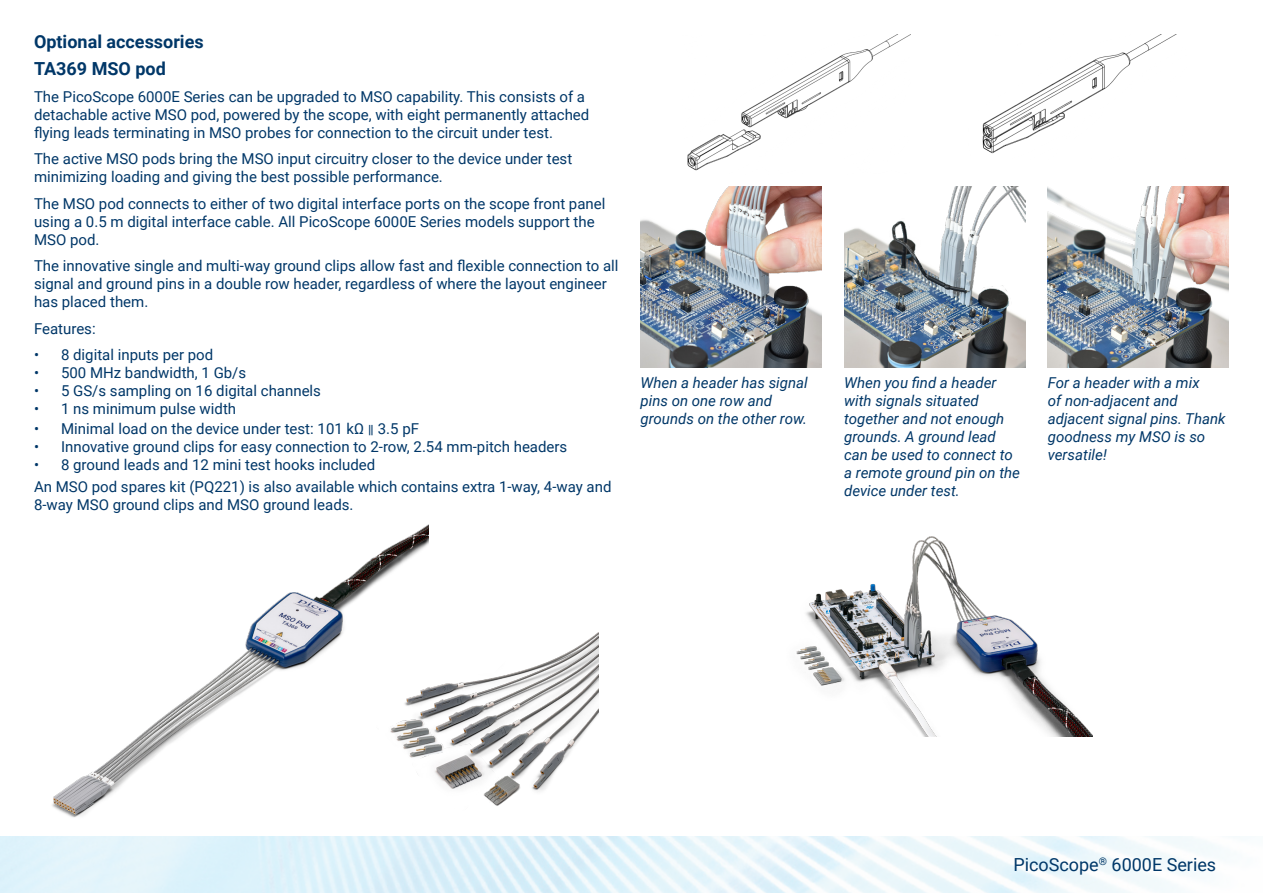
<style>
.page{position:relative;width:1263px;height:893px;background:#fff}
.page>*{position:absolute;margin:0;border:0;box-sizing:border-box;transform-origin:0 0}
.t1{font:700 18px/27.9px "Roboto";color:#003768}
.t2{font:18px "Roboto";color:#003768}
.t3{font:15px/18px "Roboto";color:#003768}
.t4{font:italic 15px/18px "Roboto";color:#003768}
.s1{font-family:"Cambria";font-size:13.5px}
</style>
<div class="page">
<img style="left:0;top:836px;width:1237px;height:57px">
<img style="left:428px;top:632px;width:170px;height:174px">
<img style="left:52px;top:525px;width:376px;height:293px">
<img style="left:796px;top:536px;width:297px;height:201px">
<img style="left:844px;top:186px;width:181px;height:181px">
<img style="left:1048px;top:186px;width:181px;height:181px">
<img style="left:640px;top:186px;width:182px;height:181px">
<img style="left:982px;top:34px;width:195px;height:120px">
<img style="left:687px;top:34px;width:224px;height:137px">
<p class="t1" style="left:34px;top:27px;width:171px">Optional accessories<br>TA369 MSO pod</p>
<p class="t3" style="left:34px;top:87px;width:557px">The PicoScope 6000E Series can be upgraded to MSO capability. This consists of a detachable active MSO pod, powered by the scope, with eight permanently attached flying leads terminating in MSO probes for connection to the circuit under test.</p>
<p class="t3" style="left:34px;top:150px;width:540px">The active MSO pods bring the MSO input circuitry closer to the device under test minimizing loading and giving the best possible performance.</p>
<p class="t3" style="left:34px;top:194px;width:573px">The MSO pod connects to either of two digital interface ports on the scope front panel using a 0.5 m digital interface cable. All PicoScope 6000E Series models support the<br>MSO pod.</p>
<p class="t3" style="left:34px;top:257px;width:586px">The innovative single and multi-way ground clips allow fast and flexible connection to all signal and ground pins in a double row header, regardless of where the layout engineer has placed them.</p>
<p class="t3" style="left:34px;top:319px;width:63px">Features:</p>
<p class="t3" style="left:34px;top:346px;width:181px">• 8 digital inputs per pod</p>
<p class="t3" style="left:34px;top:364px;width:214px">• 500 MHz bandwidth, 1 Gb/s</p>
<p class="t3" style="left:34px;top:382px;width:288px">• 5 GS/s sampling on 16 digital channels</p>
<p class="t3" style="left:34px;top:400px;width:204px">• 1 ns minimum pulse width</p>
<p class="t3" style="left:34px;top:419px;width:386px">• Minimal load on the device under test: 101 kΩ <span class="s1">∥</span> 3.5 pF</p>
<p class="t3" style="left:34px;top:437px;width:535px">• Innovative ground clips for easy connection to 2-row, 2.54 mm-pitch headers</p>
<p class="t3" style="left:34px;top:453px;width:579px;line-height:22.2px">• 8 ground leads and 12 mini test hooks included<br>An MSO pod spares kit (PQ221) is also available which contains extra 1-way, 4-way and</p>
<p class="t3" style="left:34px;top:495px;width:321px">8-way MSO ground clips and MSO ground leads.</p>
<p class="t4" style="left:640px;top:373px;width:169px">When a header has signal pins on one row and grounds on the other row.</p>
<p class="t4" style="left:844px;top:373px;width:177px">When you find a header with signals situated together and not enough grounds. A ground lead can be used to connect to a remote ground pin on the device under test.</p>
<p class="t4" style="left:1048px;top:373px;width:179px">For a header with a mix<br>of non-adjacent and adjacent signal pins. Thank goodness my MSO is so versatile!</p>
<p class="t2" style="left:1013px;top:852px;width:204px">PicoScope<sup>®</sup> 6000E Series</p>
</div>
